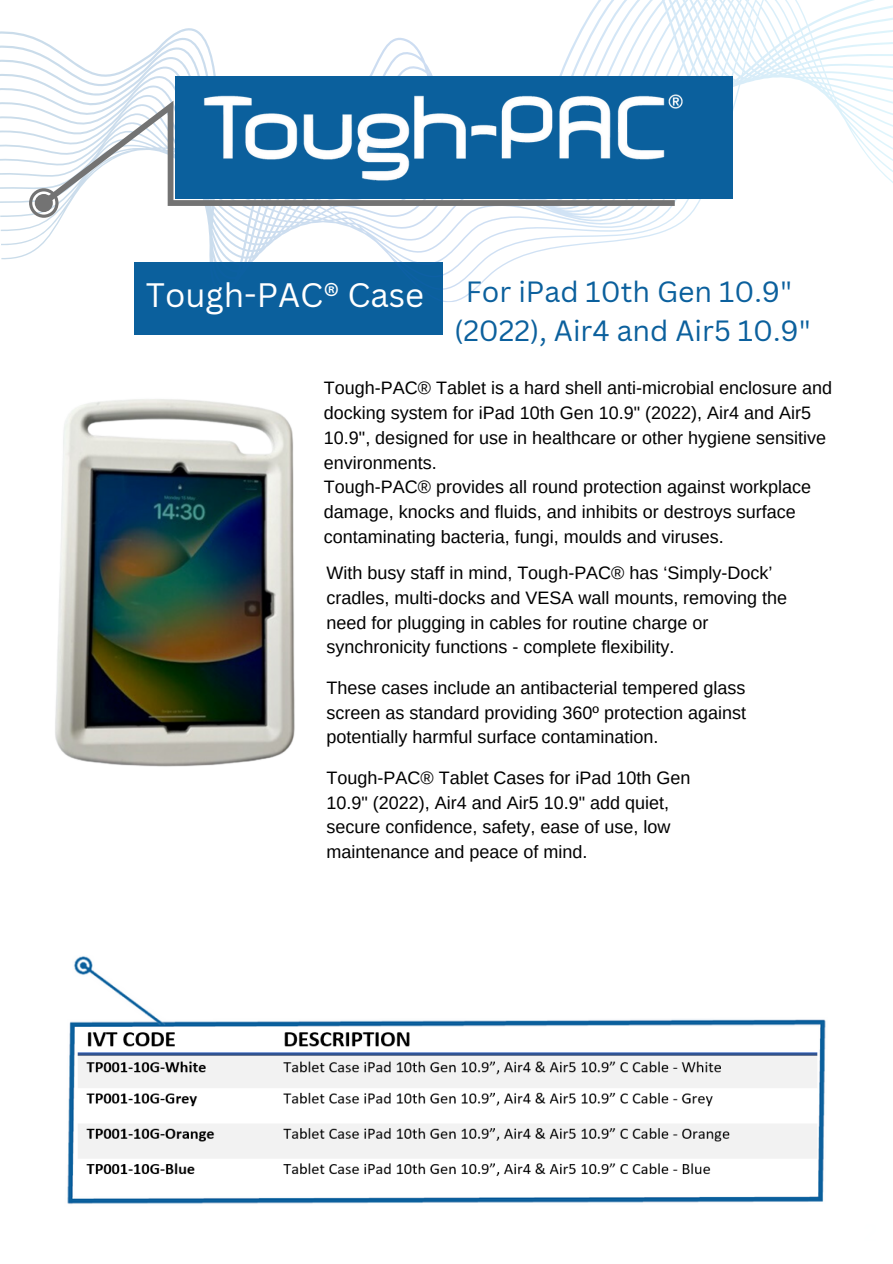
<style>
.page{position:relative;width:893px;height:1264px;background:#fff}
.page>*{position:absolute;margin:0;border:0;box-sizing:border-box;transform-origin:0 0}
.t1{font:33px "Canva Sans";color:#fff}
.t2{font:28.5px/39.3px "Canva Sans";color:#0b609d;text-align:center}
.t3{font:18px/24.8px "Arimo";color:#000}
</style>
<div class="page">
<div style="left:135px;top:262px;width:308px;height:72px;background:#0b609d"></div>
<svg style="left:0;top:0;width:892px;height:314px"></svg>
<img style="left:158px;top:43px;width:571px;height:182px">
<svg style="left:29px;top:188px;width:30px;height:30px"></svg>
<svg style="left:42px;top:101px;width:632px;height:105px;fill:#0b609d"></svg>
<img style="left:55px;top:399px;width:240px;height:368px">
<img style="left:67px;top:956px;width:759px;height:248px">
<img style="left:75px;top:1027px;width:742px;height:168px">
<h1 class="t1" style="left:146px;top:272px;width:280px">Tough-PAC® Case</h1>
<h2 class="t2" style="left:454px;top:271px;width:358px">For iPad 10th Gen 10.9" (2022), Air4 and Air5 10.9"</h2>
<p class="t3" style="left:324px;top:376px;width:509px">Tough-PAC® Tablet is a hard shell anti-microbial enclosure and docking system for iPad 10th Gen 10.9" (2022), Air4 and Air5<br>10.9", designed for use in healthcare or other hygiene sensitive environments.<br>Tough-PAC® provides all round protection against workplace damage, knocks and fluids, and inhibits or destroys surface contaminating bacteria, fungi, moulds and viruses.</p>
<p class="t3" style="left:326px;top:560px;width:462px">With busy staff in mind, Tough-PAC® has ‘Simply-Dock’ cradles, multi-docks and VESA wall mounts, removing the need for plugging in cables for routine charge or synchronicity functions - complete flexibility.</p>
<p class="t3" style="left:326px;top:675px;width:421px;text-align:justify">These cases include an antibacterial tempered glass screen as standard providing 360º protection against potentially harmful surface contamination.</p>
<p class="t3" style="left:326px;top:765px;width:365px">Tough-PAC® Tablet Cases for iPad 10th Gen 10.9" (2022), Air4 and Air5 10.9" add quiet, secure confidence, safety, ease of use, low maintenance and peace of mind.</p>
</div>
